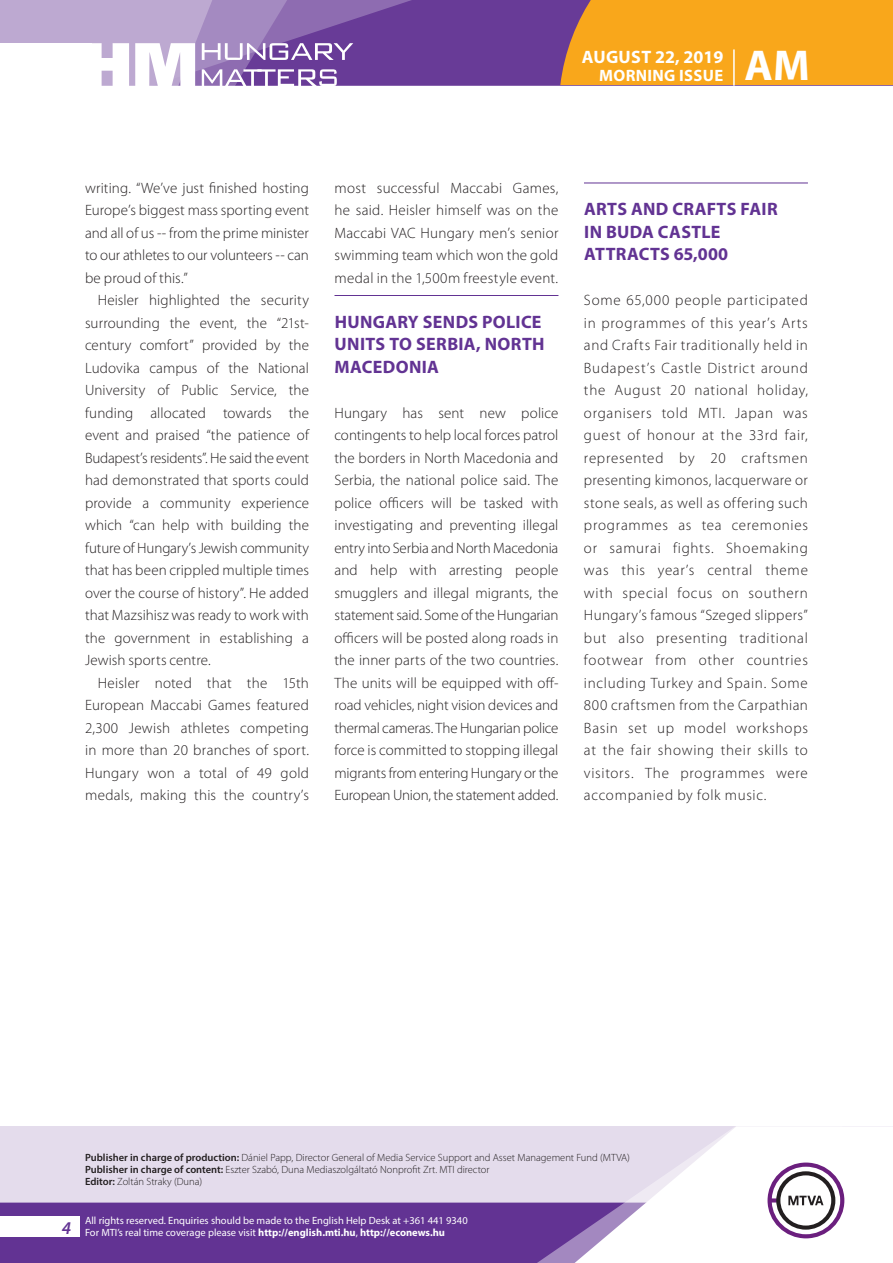
<style>
.page{position:relative;width:893px;height:1263px;background:#fff}
.page>*{position:absolute;margin:0;border:0;box-sizing:border-box;transform-origin:0 0}
.t1{font:700 43.35px "Myriad Pro";color:#fff}
.t2{font:700 18px/22.5px "Myriad Pro";letter-spacing:.01em;color:#623393}
.t3{font:700 18px "Myriad Pro";color:#fff}
.t4{font:700 16.5px "Myriad Pro";letter-spacing:.02em;color:#fff}
.t5{font:300 15px/22.5px "Myriad Pro";letter-spacing:.01em;color:#231f20;text-align:justify}
.t6{font:300 10.5px/12px "Myriad Pro";color:#231f20}
.t7{font:10.5px/12px "Myriad Pro";color:#fff}
.s1{font-weight:600}
.s2{font-weight:700}
</style>
<div class="page">
<div style="left:0;top:1126px;width:893px;height:137px;background:#e4dcec"></div>
<div style="left:0;top:1202px;width:506px;height:61px;background:#623393"></div>
<svg style="left:506px;top:1202px;width:69px;height:61px;background:#6b3e99"></svg>
<svg style="left:575px;top:1126px;width:318px;height:137px"></svg>
<div style="left:0;top:1216px;width:79px;height:20px;background:#fff"></div>
<div style="left:0;top:0;width:893px;height:85px;background:#683b97"></div>
<div style="left:560px;top:0;width:333px;height:85px;background:#f9a71b"></div>
<hr style="left:733px;top:49px;width:2px;height:37px;background:#fff">
<svg style="left:0;top:0;width:479px;height:86px"></svg>
<hr style="left:334px;top:295px;width:224px;height:1px;background:#623393">
<hr style="left:584px;top:183px;width:224px;height:1px;background:#623393">
<p class="t3" style="left:582px;top:45px;width:143px">August 22, 2019</p>
<p class="t4" style="left:599px;top:65px;width:125px">morning issue</p>
<h1 class="t1" style="left:745px;top:37px;width:67px">AM</h1>
<p class="t5" style="left:85px;top:176px;width:225px">writing. “We’ve just finished hosting Europe’s biggest mass sporting event and all of us -- from the prime minister to our athletes to our volunteers -- can be proud of this.”</p>
<p class="t5" style="left:85px;top:289px;width:225px;text-indent:13px">Heisler highlighted the security surrounding the event, the “21st&shy;century comfort” provided by the Ludovika campus of the National University of Public Service, the funding allocated towards the event and praised “the patience of Budapest’s residents”. He said the event had demonstrated that sports could provide a community experience which “can help with building the future of Hungary’s Jewish community that has been crippled multiple times over the course of history”. He added that Mazsihisz was ready to work with the government in establishing a Jewish sports centre.</p>
<p class="t5" style="left:85px;top:671px;width:225px;text-indent:13px">Heisler noted that the 15th European Maccabi Games featured 2,300 Jewish athletes competing in more than 20 branches of sport.<br>Hungary won a total of 49 gold medals, making this the country’s</p>
<p class="t5" style="left:334px;top:176px;width:225px">most successful Maccabi Games, he said. Heisler himself was on the Maccabi VAC Hungary men’s senior swimming team which won the gold medal in the 1,500m freestyle event.</p>
<p class="t2" style="left:335px;top:310px;width:26px">HUNG</p>
<p class="t2" style="left:385px;top:310px;width:49px">ARY SEN</p>
<p class="t2" style="left:456px;top:310px;width:85px">DS POLICE</p>
<p class="t2" style="left:335px;top:332px;width:11px">UNITS</p>
<p class="t2" style="left:389px;top:332px;width:108px">TO SERBIA, NORT</p>
<p class="t2" style="left:532px;top:332px;width:14px">H</p>
<p class="t2" style="left:335px;top:355px;width:106px">MACEDONIA</p>
<p class="t5" style="left:334px;top:401px;width:225px">Hungary has sent new police contingents to help local forces patrol the borders in North Macedonia and Serbia, the national police said. The police officers will be tasked with investigating and preventing illegal entry into Serbia and North Macedonia and help with arresting people smugglers and illegal migrants, the statement said. Some of the Hungarian officers will be posted along roads in the inner parts of the two countries.<br>The units will be equipped with off&shy;road vehicles, night vision devices and thermal cameras. The Hungarian police force is committed to stopping illegal migrants from entering Hungary or the European Union, the statement added.</p>
<p class="t2" style="left:584px;top:197px;width:186px;text-indent:47px">AND CRAFTS FAIR<br>IN BUDA CASTLE<br>ATTRACTS 65,000</p>
<p class="t5" style="left:584px;top:289px;width:225px">Some 65,000 people participated in programmes of this year’s Arts and Crafts Fair traditionally held in Budapest’s Castle District around the August 20 national holiday, organisers told MTI. Japan was guest of honour at the 33rd fair, represented by 20 craftsmen presenting kimonos, lacquerware or stone seals, as well as offering such programmes as tea ceremonies or samurai fights. Shoemaking was this year’s central theme with special focus on southern Hungary’s famous “Szeged slippers” but also presenting traditional footwear from other countries including Turkey and Spain. Some 800 craftsmen from the Carpathian Basin set up model workshops at the fair showing their skills to visitors. The programmes were accompanied by folk music.</p>
<p class="t2" style="left:584px;top:197px;width:23px">ARTS</p>
<p class="t6" style="left:85px;top:1151px;width:546px"><span class="s1">Publisher in charge of production:</span> Dániel Papp, Director General of Media Service Support and Asset Management Fund (MTVA)<br><span class="s1">Publisher in charge of content:</span> Eszter Szabó, Duna Mediaszolgáltató Nonprofit Zrt. MTI director<br><span class="s1">Editor:</span> Zoltán Straky (Duna)</p>
<p class="t7" style="left:62px;top:1214px;width:407px;text-indent:23px">All rights reserved. Enquiries should be made to the English Help Desk at +361 441 9340<br><sup>4</sup> For MTI’s real time coverage please visit <span class="s2">http://english.mti.hu</span>, <span class="s2">http://econews.hu</span></p>
</div>
